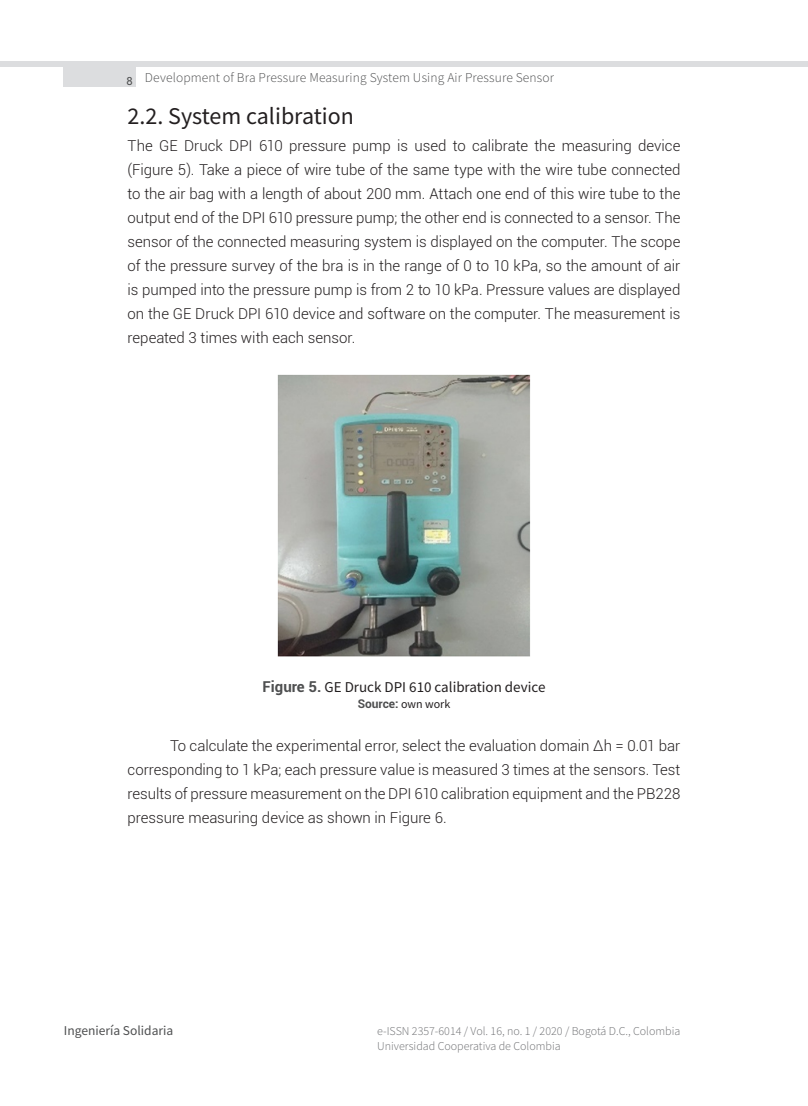
<style>
.page{position:relative;width:808px;height:1106px;background:#fff}
.page>*{position:absolute;margin:0;border:0;box-sizing:border-box;transform-origin:0 0}
.t1{font:24px "Source Sans Pro";color:#231f20}
.t2{font:300 15px/24px "Roboto";color:#231f20;text-align:justify}
.t3{font:15px "Source Sans Pro";color:#231f20}
.t4{font:300 13.5px "Source Sans Pro";letter-spacing:.01em;color:#4e4f50}
.t5{font:13.5px "Source Sans Pro";color:#4e4f50}
.t6{font:300 12px/14.4px "Source Sans Pro";color:#6c6d70}
.t7{font:700 12px "Roboto";color:#4e4f50}
.s1{font-family:"Roboto";font-weight:700;color:#4e4f50}
.s2{font-family:"Source Sans Pro";font-weight:400;color:#231f20}
</style>
<div class="page">
<div style="left:0;top:61px;width:808px;height:6px;background:#dcdddf"></div>
<div style="left:64px;top:63px;width:72px;height:24px;background:#dcdddf"></div>
<img style="left:278px;top:374px;width:252px;height:282px">
<p class="t4" style="left:127px;top:69px;width:429px"><sub>8</sub> Development of Bra Pressure Measuring System Using Air Pressure Sensor</p>
<h1 class="t1" style="left:128px;top:101px;width:228px">2.2. System calibration</h1>
<p class="t2" style="left:128px;top:133px;width:554px">The GE Druck DPI 610 pressure pump is used to calibrate the measuring device (Figure 5). Take a piece of wire tube of the same type with the wire tube connected to the air bag with a length of about 200 mm. Attach one end of this wire tube to the output end of the DPI 610 pressure pump; the other end is connected to a sensor. The sensor of the connected measuring system is displayed on the computer. The scope of the pressure survey of the bra is in the range of 0 to 10 kPa, so the amount of air is pumped into the pressure pump is from 2 to 10 kPa. Pressure values are displayed on the GE Druck DPI 610 device and software on the computer. The measurement is repeated 3 times with each sensor.</p>
<p class="t3" style="left:263px;top:677px;width:284px"><span class="s1">Figure 5.</span> GE Druck DPI 610 calibration device</p>
<p class="t7" style="left:358px;top:695px;width:94px">Source: <span class="s2">own work</span></p>
<p class="t2" style="left:128px;top:733px;width:554px;text-indent:43px">To calculate the experimental error, select the evaluation domain Δh = 0.01 bar corresponding to 1 kPa; each pressure value is measured 3 times at the sensors. Test results of pressure measurement on the DPI 610 calibration equipment and the PB228 pressure measuring device as shown in Figure 6.</p>
<p class="t5" style="left:64px;top:1022px;width:111px">Ingeniería Solidaria</p>
<p class="t6" style="left:377px;top:1024px;width:305px">e-ISSN 2357-6014 / Vol. 16, no. 1 / 2020 / Bogotá D.C., Colombia<br>Universidad Cooperativa de Colombia</p>
</div>
